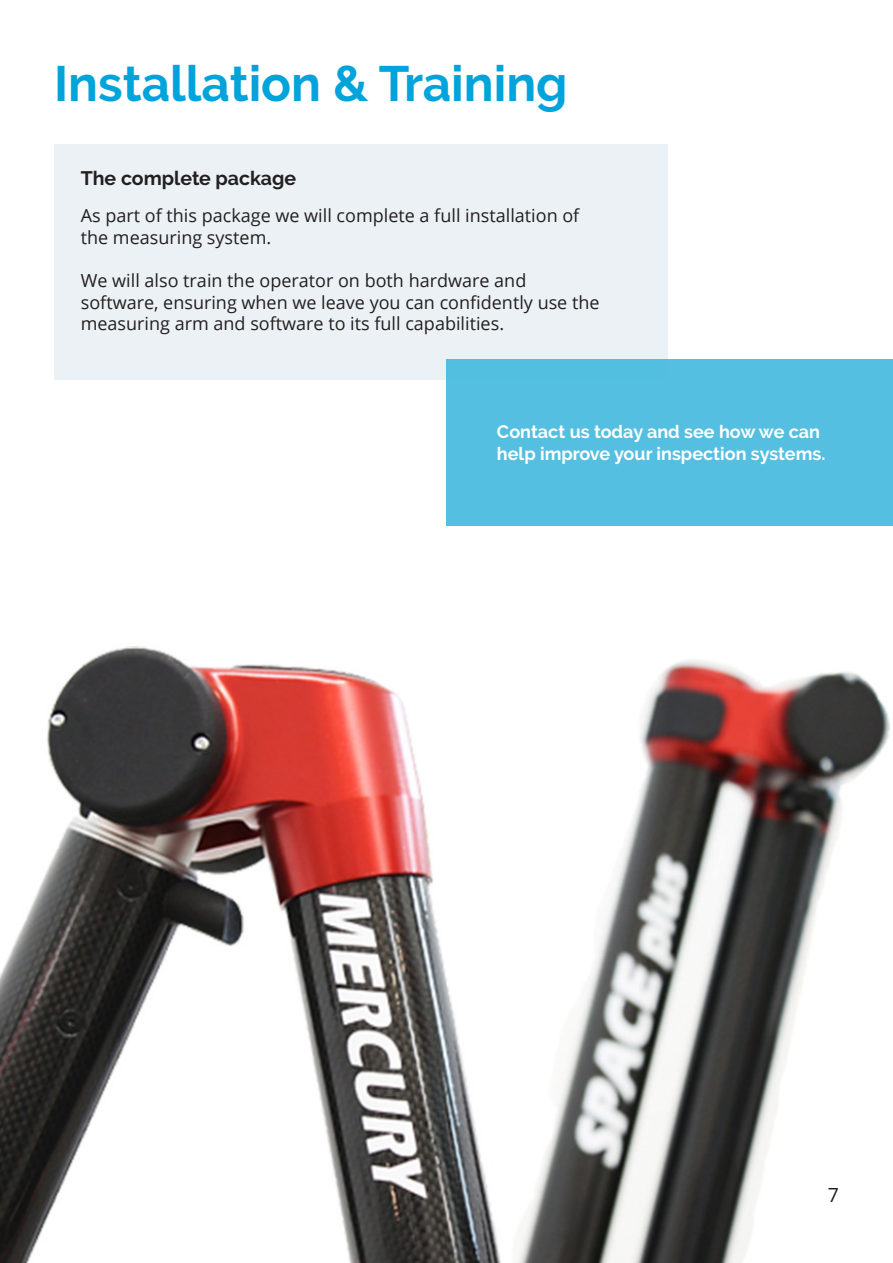
<style>
.page{position:relative;width:893px;height:1263px;background:#fff}
.page>*{position:absolute;margin:0;border:0;box-sizing:border-box;transform-origin:0 0}
.t1{font:700 49.5px "Raleway";color:#00a4db}
.t2{font:700 19.5px "Raleway";color:#231f20}
.t3{font:19.5px "Open Sans";color:#231f20}
.t4{font:18px/21.6px "Open Sans";color:#231f20}
.t5{font:700 18px/21.6px "Raleway";color:#fff}
</style>
<div class="page">
<div style="left:54px;top:144px;width:614px;height:236px;background:#ebf1f5"></div>
<div style="left:446px;top:359px;width:447px;height:167px;background:#50bee0"></div>
<img style="left:0;top:646px;width:890px;height:617px">
<p class="t1" style="left:54px;top:55px;width:515px">Installation &amp; Training</p>
<p class="t2" style="left:81px;top:167px;width:217px">The complete package</p>
<p class="t4" style="left:81px;top:204px;width:500px">As part of this package we will complete a full installation of the measuring system.</p>
<p class="t4" style="left:81px;top:269px;width:520px">We will also train the operator on both hardware and software, ensuring when we leave you can confidently use the measuring arm and software to its full capabilities.</p>
<p class="t5" style="left:497px;top:421px;width:330px">Contact us today and see how we can help improve your inspection systems.</p>
<p class="t3" style="left:828px;top:1182px;width:13px">7</p>
</div>
